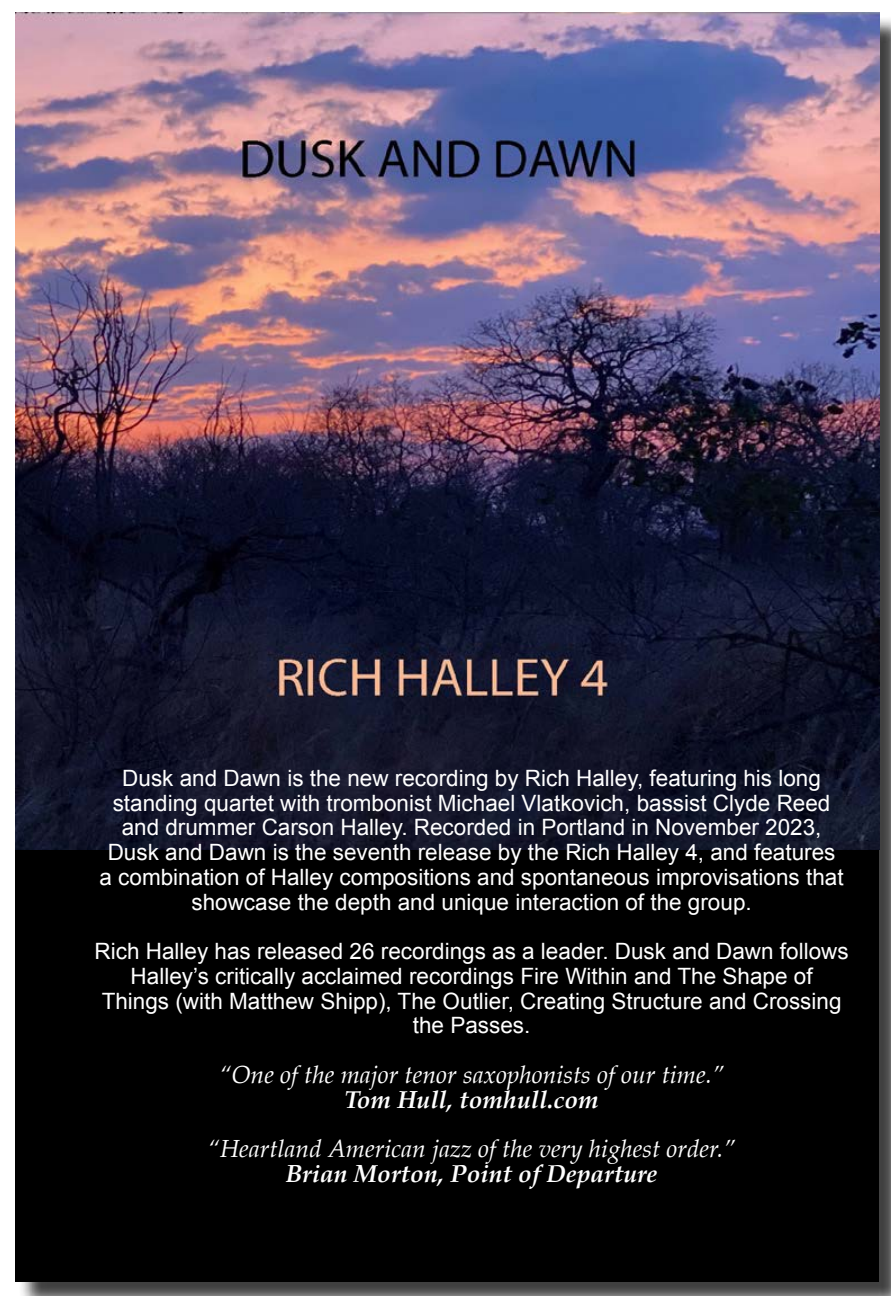
<style>
.page{position:relative;width:891px;height:1296px;background:#fff}
.page>*{position:absolute;margin:0;border:0;box-sizing:border-box;transform-origin:0 0}
.t1{font:italic 24.75px "Palatino";color:#fff}
.t2{font:italic 700 24.75px "Palatino";color:#fff}
.t3{font:22.5px/24.8px "Arial";color:#fff;text-align:center}
</style>
<div class="page">
<div style="left:18px;top:16px;width:873px;height:1280px;background:#000;opacity:.75"></div>
<div style="left:15px;top:13px;width:864px;height:1268px;background:#000"></div>
<img style="left:15px;top:13px;width:864px;height:837px">
<p class="t3" style="left:100px;top:766px;width:746px">Dusk and Dawn is the new recording by Rich Halley, featuring his long standing quartet with trombonist Michael Vlatkovich, bassist Clyde Reed and drummer Carson Halley. Recorded in Portland in November 2023, Dusk and Dawn is the seventh release by the Rich Halley 4, and features a combination of Halley compositions and spontaneous improvisations that showcase the depth and unique interaction of the group.</p>
<p class="t3" style="left:95px;top:939px;width:756px">Rich Halley has released 26 recordings as a leader. Dusk and Dawn follows Halley’s critically acclaimed recordings Fire Within and The Shape of Things (with Matthew Shipp), The Outlier, Creating Structure and Crossing the Passes.</p>
<p class="t1" style="left:219px;top:1054px;width:507px">“One of the major tenor saxophonists of our time.”</p>
<p class="t2" style="left:344px;top:1079px;width:256px">Tom Hull, tomhull.com</p>
<p class="t1" style="left:208px;top:1128px;width:529px">“Heartland American jazz of the very highest order.”</p>
<p class="t2" style="left:286px;top:1153px;width:373px">Brian Morton, Point of Departure</p>
</div>
